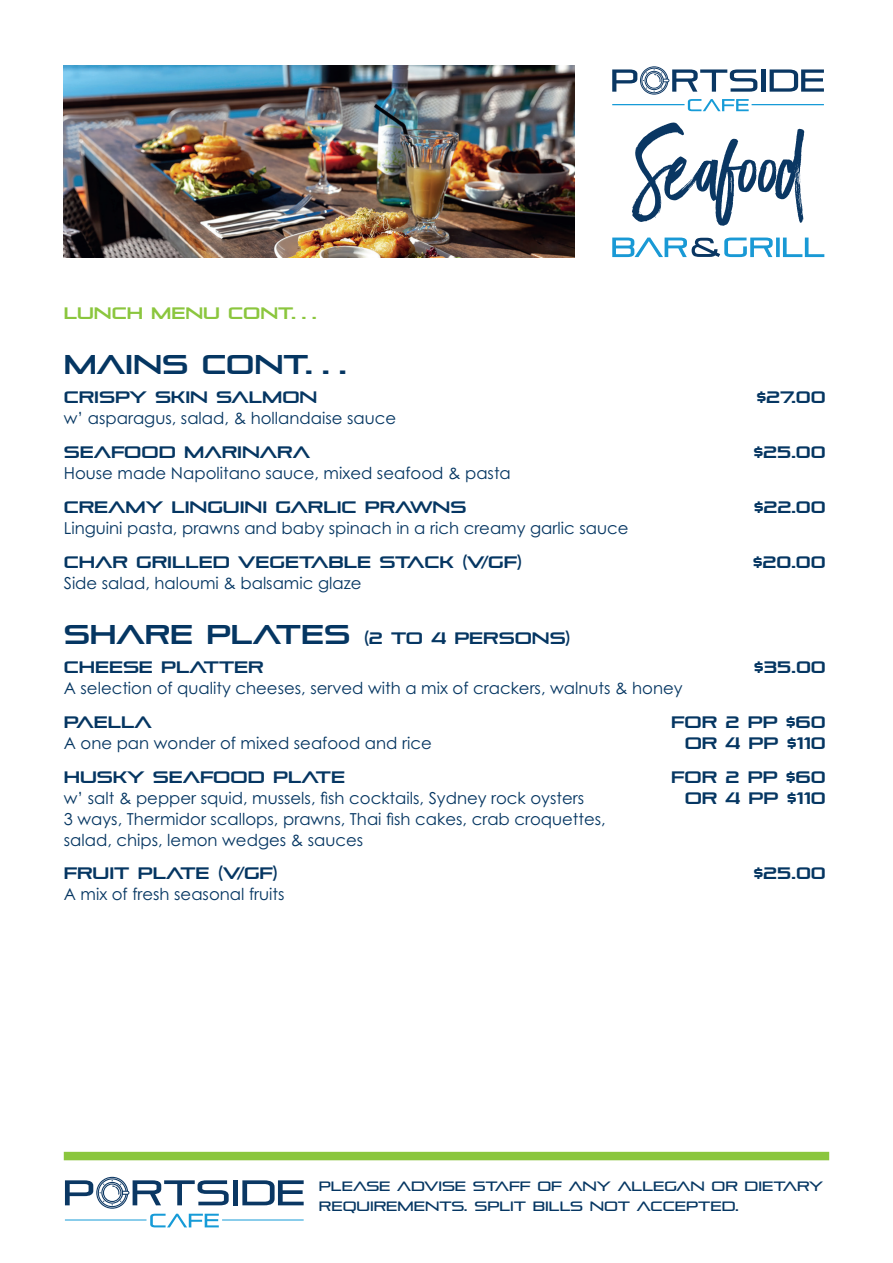
<style>
.page{position:relative;width:893px;height:1263px;background:#fff}
.page>*{position:absolute;margin:0;border:0;box-sizing:border-box;transform-origin:0 0}
.t1{font:700 27px "Pirulen Rg";color:#053662}
.t2{font:16.5px/21px "Century Gothic Pro";color:#053662}
.t3{font:700 16.5px/29.5px "Pirulen Rg";color:#053662}
.t4{font:700 16.5px "Pirulen Rg";color:#8bc63e}
.t5{font:13.5px/19.5px "Pirulen Rg";color:#053662}
.s1{font-size:27px}
</style>
<div class="page">
<svg style="left:632px;top:123px;width:172px;height:103px"></svg>
<svg style="left:612px;top:238px;width:212px;height:19px"></svg>
<hr style="left:761px;top:69px;width:4px;height:23px;background:#0a3763">
<svg style="left:770px;top:69px;width:54px;height:23px"></svg>
<hr style="left:752px;top:104px;width:72px;height:1px;background:#169bd7">
<svg style="left:612px;top:66px;width:145px;height:45px"></svg>
<div style="left:64px;top:1152px;width:765px;height:8px;background:#8bc63e"></div>
<div style="left:233px;top:1180px;width:5px;height:25px;background:#0a3763"></div>
<svg style="left:242px;top:1180px;width:62px;height:25px"></svg>
<hr style="left:222px;top:1220px;width:82px;height:1px;background:#169bd7">
<svg style="left:65px;top:1177px;width:164px;height:50px"></svg>
<img style="left:64px;top:65px;width:510px;height:193px">
<p class="t4" style="left:64px;top:303px;width:255px">LUNCH MENU CONT…</p>
<h1 class="t1" style="left:64px;top:348px;width:285px">MAINS CONT…</h1>
<p class="t3" style="left:64px;top:383px;width:255px">CRISPY SKIN SALMON</p>
<p class="t3" style="left:756px;top:383px;width:71px">$27.00</p>
<p class="t2" style="left:64px;top:408px;width:334px">w’ asparagus, salad, &amp; hollandaise sauce</p>
<p class="t3" style="left:64px;top:437px;width:248px">SEAFOOD MARINARA</p>
<p class="t3" style="left:753px;top:437px;width:74px">$25.00</p>
<p class="t2" style="left:64px;top:462px;width:449px">House made Napolitano sauce, mixed seafood &amp; pasta</p>
<p class="t3" style="left:64px;top:492px;width:404px">CREAMY LINGUINI GARLIC PRAWNS</p>
<p class="t3" style="left:754px;top:492px;width:74px">$22.00</p>
<p class="t2" style="left:64px;top:517px;width:566px">Linguini pasta, prawns and baby spinach in a rich creamy garlic sauce</p>
<p class="t3" style="left:64px;top:547px;width:460px">CHAR GRILLED VEGETABLE STACK (V/GF)</p>
<p class="t3" style="left:753px;top:547px;width:75px">$20.00</p>
<p class="t2" style="left:64px;top:572px;width:299px">Side salad, haloumi &amp; balsamic glaze</p>
<p class="t3" style="left:64px;top:623px;width:509px"><span class="s1">SHARE PLATES</span> (2 TO 4 PERSONS)<br>CHEESE PLATTER</p>
<p class="t3" style="left:754px;top:652px;width:73px">$35.00</p>
<p class="t2" style="left:64px;top:677px;width:620px">A selection of quality cheeses, served with a mix of crackers, walnuts &amp; honey</p>
<p class="t3" style="left:64px;top:707px;width:90px">PAELLA</p>
<p class="t3" style="left:671px;top:707px;width:156px">FOR 2 PP $60</p>
<p class="t2" style="left:64px;top:732px;width:370px">A one pan wonder of mixed seafood and rice</p>
<p class="t3" style="left:685px;top:728px;width:143px">OR 4 PP $110</p>
<p class="t3" style="left:64px;top:762px;width:283px">HUSKY SEAFOOD PLATE</p>
<p class="t3" style="left:671px;top:762px;width:156px">FOR 2 PP $60</p>
<p class="t2" style="left:64px;top:787px;width:522px">w’ salt &amp; pepper squid, mussels, fish cocktails, Sydney rock oysters</p>
<p class="t3" style="left:685px;top:783px;width:143px">OR 4 PP $110</p>
<p class="t2" style="left:64px;top:808px;width:543px">3 ways, Thermidor scallops, prawns, Thai fish cakes, crab croquettes, salad, chips, lemon wedges &amp; sauces</p>
<p class="t3" style="left:64px;top:859px;width:216px">FRUIT PLATE (V/GF)</p>
<p class="t3" style="left:753px;top:859px;width:74px">$25.00</p>
<p class="t2" style="left:64px;top:884px;width:222px">A mix of fresh seasonal fruits</p>
<p class="t5" style="left:319px;top:1177px;width:506px">PLEASE ADVISE STAFF OF ANY ALLEGAN OR DIETARY<br>REQUIREMENTS. SPLIT BILLS NOT ACCEPTED.</p>
</div>
